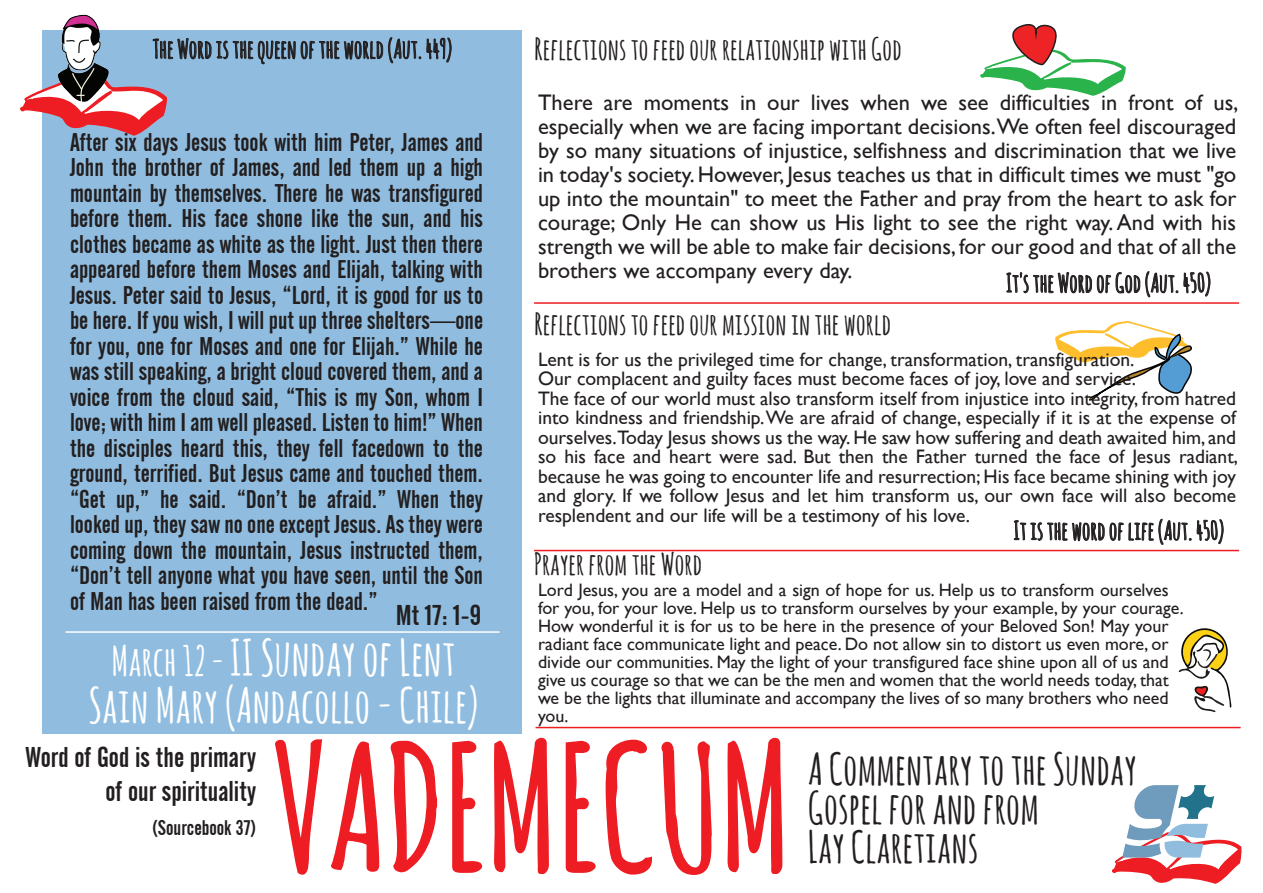
<style>
.page{position:relative;width:1263px;height:893px;background:#fff}
.page>*{position:absolute;margin:0;border:0;box-sizing:border-box;transform-origin:0 0}
.t1{font:700 171px "Amatic SC";color:#ee1d23}
.t2{font:700 49.5px "Amatic SC";color:#fff}
.t3{font:700 48px "Amatic SC";color:#fff}
.t4{font:700 43.5px/39px "Amatic SC";color:#231f20}
.t5{font:700 30px "Amatic SC";color:#231f20}
.t6{font:28.5px/34.2px "Alternate Gothic No 2 BT";color:#231f20;text-align:right}
.t7{font:25.5px/25.5px "Alternate Gothic No 2 BT";color:#231f20;text-align:justify}
.t8{font:700 25.5px "Amatic SC";color:#231f20}
.t9{font:22.5px/24px "Gill Sans";color:#231f20;text-align:justify}
.t10{font:21px "Alternate Gothic No 2 BT";color:#231f20}
.t11{font:19.5px/19.5px "Gill Sans";color:#231f20}
.t12{font:18px/18px "Gill Sans";color:#231f20}
.s1{font-size:40.5px}
</style>
<div class="page">
<svg style="left:275px;top:739px;width:48px;height:136px"></svg>
<svg style="left:330px;top:741px;width:50px;height:131px"></svg>
<svg style="left:390px;top:740px;width:48px;height:133px"></svg>
<svg style="left:452px;top:740px;width:31px;height:133px"></svg>
<svg style="left:494px;top:737px;width:55px;height:137px"></svg>
<svg style="left:565px;top:740px;width:31px;height:133px"></svg>
<svg style="left:605px;top:739px;width:47px;height:136px"></svg>
<svg style="left:661px;top:741px;width:51px;height:134px"></svg>
<svg style="left:727px;top:737px;width:56px;height:137px"></svg>
<div style="left:42px;top:31px;width:479px;height:703px;background:#90bddf"></div>
<svg style="left:20px;top:30px;width:432px;height:106px"></svg>
<svg style="left:1006px;top:271px;width:205px;height:27px"></svg>
<svg style="left:1013px;top:518px;width:211px;height:34px"></svg>
<hr style="left:534px;top:302px;width:705px;height:2px;background:#ee1d23">
<hr style="left:534px;top:550px;width:705px;height:1px;background:#ee1d23">
<hr style="left:536px;top:727px;width:704px;height:1px;background:#ee1d23">
<svg style="left:1055px;top:321px;width:137px;height:80px"></svg>
<svg style="left:980px;top:24px;width:146px;height:72px"></svg>
<hr style="left:65px;top:631px;width:434px;height:2px;background:#fff">
<svg style="left:1112px;top:785px;width:130px;height:99px"></svg>
<img style="left:53px;top:14px;width:62px;height:92px">
<svg style="left:1178px;top:628px;width:54px;height:85px"></svg>
<p class="t8" style="left:152px;top:31px;width:301px">The Word is the queen of the world (Aut. 449)</p>
<p class="t7" style="left:70px;top:129px;width:415px">After six days Jesus took with him Peter, James and John the brother of James, and led them up a high mountain by themselves. There he was transfigured before them. His face shone like the sun, and his clothes became as white as the light. Just then there appeared before them Moses and Elijah, talking with Jesus. Peter said to Jesus, “Lord, it is good for us to be here. If you wish, I will put up three shelters—one for you, one for Moses and one for Elijah.” While he was still speaking, a bright cloud covered them, and a voice from the cloud said, “This is my Son, whom I love; with him I am well pleased. Listen to him!” When the disciples heard this, they fell facedown to the ground, terrified. But Jesus came and touched them. “Get up,” he said. “Don’t be afraid.” When they looked up, they saw no one except Jesus. As they were coming down the mountain, Jesus instructed them, “Don’t tell anyone what you have seen, until the Son of Man has been raised from the dead.”</p>
<p class="t6" style="left:396px;top:599px;width:87px">Mt 17: 1-9</p>
<h2 class="t2" style="left:112px;top:623px;width:345px"><span class="s1">March 12 -</span> II Sunday of Lent</h2>
<h3 class="t3" style="left:88px;top:671px;width:392px">Sain Mary (Andacollo - Chile)</h3>
<p class="t5" style="left:534px;top:28px;width:369px">Reflections to feed our relationship with God</p>
<p class="t9" style="left:538px;top:90px;width:702px">There are moments in our lives when we see difficulties in front of us, especially when we are facing important decisions.We often feel discouraged by so many situations of injustice, selfishness and discrimination that we live in today's society. However, Jesus teaches us that in difficult times we must "go up into the mountain" to meet the Father and pray from the heart to ask for courage; Only He can show us His light to see the right way. And with his strength we will be able to make fair decisions, for our good and that of all the brothers we accompany every day.</p>
<p class="t8" style="left:1006px;top:265px;width:206px">It's the Word of God (Aut. 450)</p>
<p class="t5" style="left:534px;top:302px;width:359px">Reflections to feed our mission in the world</p>
<p class="t11" style="left:538px;top:349px;width:702px">Lent is for us the privileged time for change, transformation, transfiguration.<br>Our complacent and guilty faces must become faces of joy, love and service.<br>The face of our world must also transform itself from injustice into integrity, from hatred into kindness and friendship. We are afraid of change, especially if it is at the expense of ourselves.Today Jesus shows us the way. He saw how suffering and death awaited him, and so his face and heart were sad. But then the Father turned the face of Jesus radiant, because he was going to encounter life and resurrection; His face became shining with joy and glory. If we follow Jesus and let him transform us, our own face will also become resplendent and our life will be a testimony of his love.</p>
<p class="t8" style="left:1013px;top:512px;width:212px">It is the word of life (Aut. 450)</p>
<p class="t5" style="left:534px;top:542px;width:170px">Prayer from the Word</p>
<p class="t12" style="left:538px;top:581px;width:647px">Lord Jesus, you are a model and a sign of hope for us. Help us to transform ourselves for you, for your love. Help us to transform ourselves by your example, by your courage.<br>How wonderful it is for us to be here in the presence of your Beloved Son! May your radiant face communicate light and peace. Do not allow sin to distort us even more, or divide our communities. May the light of your transfigured face shine upon all of us and give us courage so that we can be the men and women that the world needs today, that we be the lights that illuminate and accompany the lives of so many brothers who need you.</p>
<p class="t6" style="left:26px;top:740px;width:232px">Word of God is the primary of our spirituality</p>
<p class="t10" style="left:152px;top:816px;width:105px">(Sourcebook 37)</p>
<h1 class="t1" style="left:271px;top:686px;width:521px">VADEMECUM</h1>
<h3 class="t4" style="left:808px;top:748px;width:331px">A Commentary to the Sunday<br>Gospel for and from<br>Lay Claretians</h3>
</div>
